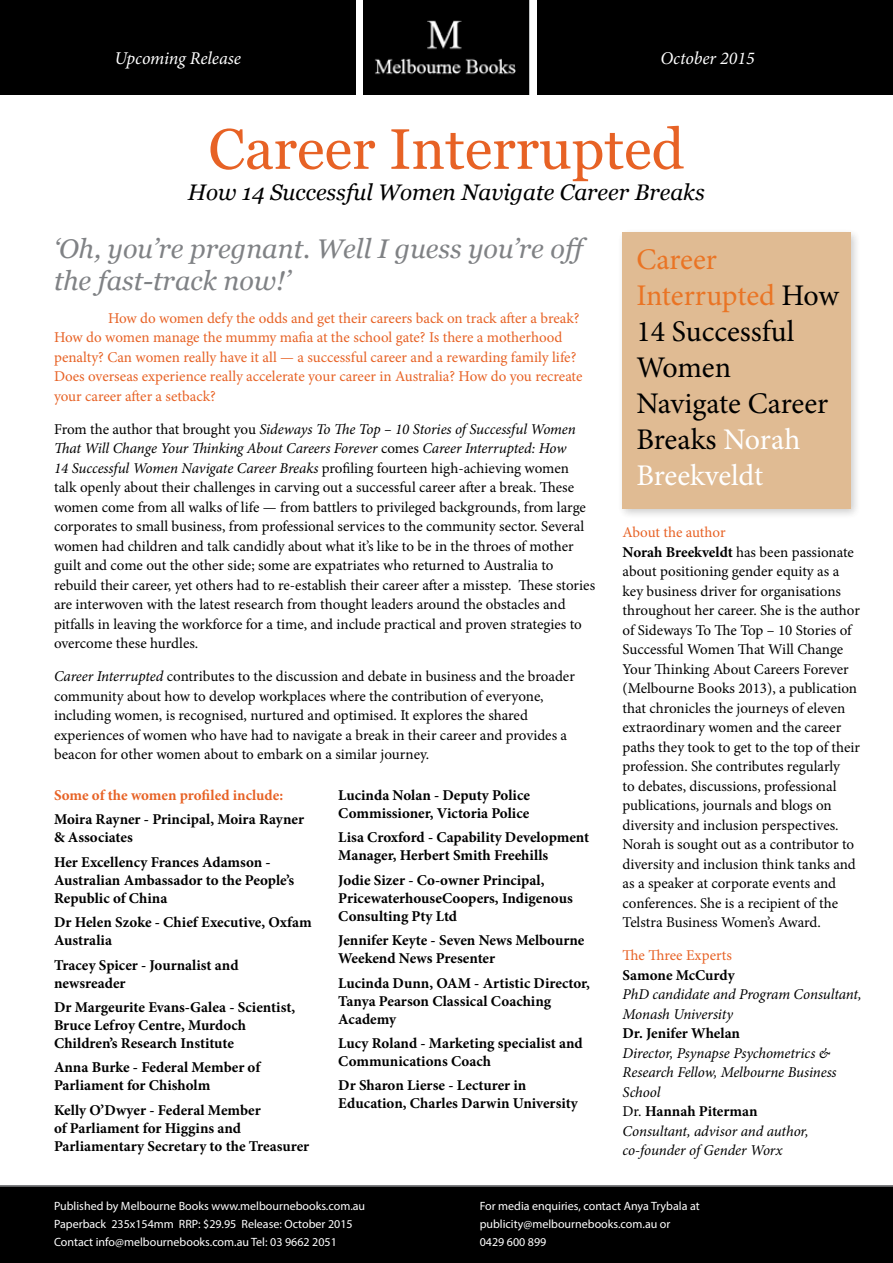
<style>
.page{position:relative;width:893px;height:1263px;background:#fff}
.page>*{position:absolute;margin:0;border:0;box-sizing:border-box;transform-origin:0 0}
.t1{font:57px "Georgia";color:#e76225}
.t2{font:30px/36px "Minion Pro";letter-spacing:-.005em;color:#000}
.t3{font:italic 27px/32.4px "Georgia";color:#808285}
.t4{font:italic 22.5px "Georgia";color:#000}
.t5{font:italic 18px "Minion Pro";letter-spacing:-.005em;color:#fff}
.t6{font:15px/19.5px "Minion Pro";letter-spacing:-.005em;color:#000}
.t7{font:700 15px/18px "Minion Pro";color:#000}
.t8{font:15px/19.5px "Minion Pro";color:#e76225}
.t9{font:italic 15px/19.5px "Minion Pro";letter-spacing:-.01em;color:#000}
.t10{font:700 15px "Minion Pro";color:#e76225}
.t11{font:12px/18px "Myriad Pro";color:#fff}
.s1{font-style:italic}
.s2{color:#ea7424}
.s3{color:#fff}
.s4{color:#e76225}
.s5{font-weight:700}
.s6{font-style:normal}
.s7{font-weight:700;font-style:normal}
</style>
<div class="page">
<img style="left:364px;top:0;width:165px;height:94px">
<div style="left:617px;top:227px;width:245px;height:292px;background:#000;opacity:.25"></div>
<div style="left:622px;top:233px;width:228px;height:275px;background:#e0bb93"></div>
<div style="left:0;top:1185px;width:893px;height:78px;background:#000"></div>
<div style="left:0;top:0;width:356px;height:94px;background:#000"></div>
<div style="left:537px;top:0;width:356px;height:94px;background:#000"></div>
<p class="t5" style="left:114px;top:46px;width:128px">Upcoming Release</p>
<p class="t5" style="left:660px;top:46px;width:96px">October 2015</p>
<h1 class="t1" style="left:208px;top:108px;width:477px">Career Interrupted</h1>
<h3 class="t4" style="left:188px;top:176px;width:518px">How 14 Successful Women Navigate Career Breaks</h3>
<h3 class="t3" style="left:54px;top:231px;width:539px">‘Oh, you’re pregnant. Well I guess you’re off the fast-track now!’</h3>
<p class="t8" style="left:54px;top:308px;width:530px;text-indent:54px">How do women defy the odds and get their careers back on track after a break?<br>How do women manage the mummy mafia at the school gate? Is there a motherhood penalty? Can women really have it all — a successful career and a rewarding family life?<br>Does overseas experience really accelerate your career in Australia? How do you recreate your career after a setback?</p>
<p class="t6" style="left:54px;top:419px;width:543px">From the author that brought you <span class="s1">Sideways To The Top – 10 Stories of Successful Women That Will Change Your Thinking About Careers Forever</span> comes <span class="s1">Career Interrupted: How<br>14 Successful Women Navigate Career Breaks</span> profiling fourteen high-achieving women talk openly about their challenges in carving out a successful career after a break. These women come from all walks of life — from battlers to privileged backgrounds, from large corporates to small business, from professional services to the community sector. Several women had children and talk candidly about what it’s like to be in the throes of mother guilt and come out the other side; some are expatriates who returned to Australia to rebuild their career, yet others had to re-establish their career after a misstep. These stories are interwoven with the latest research from thought leaders around the obstacles and pitfalls in leaving the workforce for a time, and include practical and proven strategies to overcome these hurdles.</p>
<p class="t6" style="left:54px;top:667px;width:522px"><span class="s1">Career Interrupted</span> contributes to the discussion and debate in business and the broader community about how to develop workplaces where the contribution of everyone, including women, is recognised, nurtured and optimised. It explores the shared experiences of women who have had to navigate a break in their career and provides a beacon for other women about to embark on a similar journey.</p>
<p class="t10" style="left:54px;top:785px;width:231px">Some of the women profiled include:</p>
<p class="t7" style="left:54px;top:810px;width:252px">Moira Rayner - Principal, Moira Rayner &amp; Associates</p>
<p class="t7" style="left:54px;top:853px;width:242px">Her Excellency Frances Adamson -<br>Australian Ambassador to the People’s<br>Republic of China</p>
<p class="t7" style="left:54px;top:913px;width:259px">Dr Helen Szoke - Chief Executive, Oxfam<br>Australia</p>
<p class="t7" style="left:54px;top:956px;width:186px">Tracey Spicer - Journalist and newsreader</p>
<p class="t7" style="left:54px;top:998px;width:243px">Dr Margeurite Evans-Galea - Scientist,<br>Bruce Lefroy Centre, Murdoch<br>Children’s Research Institute</p>
<p class="t7" style="left:54px;top:1058px;width:208px">Anna Burke - Federal Member of<br>Parliament for Chisholm</p>
<p class="t7" style="left:54px;top:1101px;width:257px">Kelly O’Dwyer - Federal Member<br>of Parliament for Higgins and<br>Parliamentary Secretary to the Treasurer</p>
<p class="t7" style="left:338px;top:786px;width:193px">Lucinda Nolan - Deputy Police<br>Commissioner, Victoria Police</p>
<p class="t7" style="left:338px;top:828px;width:253px">Lisa Croxford - Capability Development<br>Manager, Herbert Smith Freehills</p>
<p class="t7" style="left:338px;top:871px;width:236px">Jodie Sizer - Co-owner Principal,<br>PricewaterhouseCoopers, Indigenous<br>Consulting Pty Ltd</p>
<p class="t7" style="left:338px;top:931px;width:248px">Jennifer Keyte - Seven News Melbourne<br>Weekend News Presenter</p>
<p class="t7" style="left:338px;top:974px;width:253px">Lucinda Dunn, OAM - Artistic Director,<br>Tanya Pearson Classical Coaching<br>Academy</p>
<p class="t7" style="left:338px;top:1034px;width:246px">Lucy Roland - Marketing specialist and<br>Communications Coach</p>
<p class="t7" style="left:338px;top:1076px;width:241px">Dr Sharon Lierse - Lecturer in<br>Education, Charles Darwin University</p>
<h2 class="t2" style="left:636px;top:242px;width:204px"><span class="s2">Career<br>Interrupted</span> How<br>14 Successful<br>Women<br>Navigate Career<br>Breaks <span class="s3">Norah<br>Breekveldt</span></h2>
<p class="t6" style="left:622px;top:523px;width:239px"><span class="s4">About the author<br></span><span class="s5">Norah Breekveldt</span> has been passionate about positioning gender equity as a key business driver for organisations throughout her career. She is the author of Sideways To The Top – 10 Stories of Successful Women That Will Change Your Thinking About Careers Forever (Melbourne Books 2013), a publication that chronicles the journeys of eleven extraordinary women and the career paths they took to get to the top of their profession. She contributes regularly<br>to debates, discussions, professional publications, journals and blogs on diversity and inclusion perspectives.<br>Norah is sought out as a contributor to diversity and inclusion think tanks and as a speaker at corporate events and conferences. She is a recipient of the Telstra Business Women’s Award.</p>
<p class="t8" style="left:622px;top:946px;width:111px">The Three Experts</p>
<p class="t7" style="left:622px;top:966px;width:114px">Samone McCurdy</p>
<p class="t9" style="left:622px;top:985px;width:241px">PhD candidate and Program Consultant,<br>Monash University</p>
<p class="t7" style="left:622px;top:1024px;width:119px">Dr. Jenifer Whelan</p>
<p class="t9" style="left:622px;top:1043px;width:216px">Director, Psynapse Psychometrics &amp;<br>Research Fellow, Melbourne Business<br>School<br><span class="s6">Dr.</span> <span class="s7">Hannah Piterman<br></span>Consultant, advisor and author, co-founder of Gender Worx</p>
<p class="t11" style="left:54px;top:1197px;width:313px">Published by Melbourne Books www.melbournebooks.com.au<br>Paperback 235x154mm RRP: $29.95 Release: October 2015<br>Contact info@melbournebooks.com.au Tel: 03 9662 2051</p>
<p class="t11" style="left:480px;top:1197px;width:222px">For media enquiries, contact Anya Trybala at publicity@melbournebooks.com.au or<br>0429 600 899</p>
</div>
